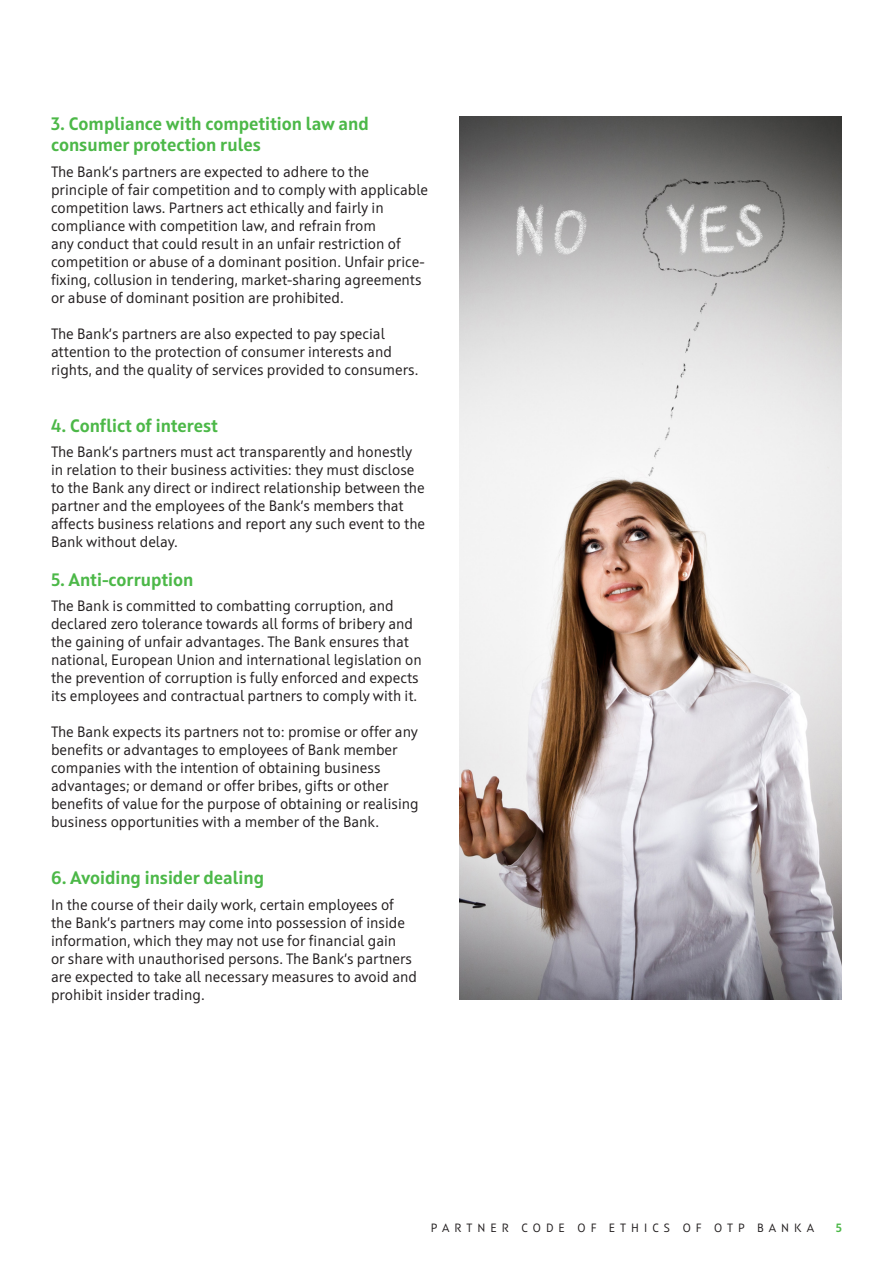
<style>
.page{position:relative;width:893px;height:1263px;background:#fff}
.page>*{position:absolute;margin:0;border:0;box-sizing:border-box;transform-origin:0 0}
.t1{font:700 18px/21px "Squad";color:#4cb848}
.t2{font:15px/18px "Squad";color:#231f20}
.t3{font:12px "Squad";letter-spacing:.42em;color:#231f20}
.t4{font:700 12px "Squad";color:#4cb848}
</style>
<div class="page">
<img style="left:459px;top:116px;width:383px;height:883px">
<p class="t1" style="left:51px;top:113px;width:319px">3. Compliance with competition law and consumer protection rules</p>
<p class="t2" style="left:51px;top:162px;width:379px">The Bank’s partners are expected to adhere to the principle of fair competition and to comply with applicable competition laws. Partners act ethically and fairly in compliance with competition law, and refrain from<br>any conduct that could result in an unfair restriction of competition or abuse of a dominant position. Unfair price&shy;fixing, collusion in tendering, market-sharing agreements or abuse of dominant position are prohibited.</p>
<p class="t2" style="left:51px;top:324px;width:369px">The Bank’s partners are also expected to pay special attention to the protection of consumer interests and rights, and the quality of services provided to consumers.</p>
<p class="t1" style="left:51px;top:415px;width:168px">4. Conflict of interest</p>
<p class="t2" style="left:51px;top:443px;width:376px">The Bank’s partners must act transparently and honestly in relation to their business activities: they must disclose to the Bank any direct or indirect relationship between the partner and the employees of the Bank’s members that affects business relations and report any such event to the Bank without delay.</p>
<p class="t1" style="left:51px;top:569px;width:144px">5. Anti-corruption</p>
<p class="t2" style="left:51px;top:597px;width:372px">The Bank is committed to combatting corruption, and declared zero tolerance towards all forms of bribery and the gaining of unfair advantages. The Bank ensures that national, European Union and international legislation on the prevention of corruption is fully enforced and expects its employees and contractual partners to comply with it.</p>
<p class="t2" style="left:51px;top:723px;width:369px">The Bank expects its partners not to: promise or offer any benefits or advantages to employees of Bank member companies with the intention of obtaining business advantages; or demand or offer bribes, gifts or other benefits of value for the purpose of obtaining or realising business opportunities with a member of the Bank.</p>
<p class="t1" style="left:51px;top:868px;width:215px">6. Avoiding insider dealing</p>
<p class="t2" style="left:51px;top:896px;width:368px">In the course of their daily work, certain employees of the Bank’s partners may come into possession of inside information, which they may not use for financial gain<br>or share with unauthorised persons. The Bank’s partners are expected to take all necessary measures to avoid and prohibit insider trading.</p>
<p class="t3" style="left:431px;top:1220px;width:385px">PARTNER CODE OF ETHICS OF OTP BANKA</p>
<p class="t4" style="left:836px;top:1220px;width:8px">5</p>
</div>
